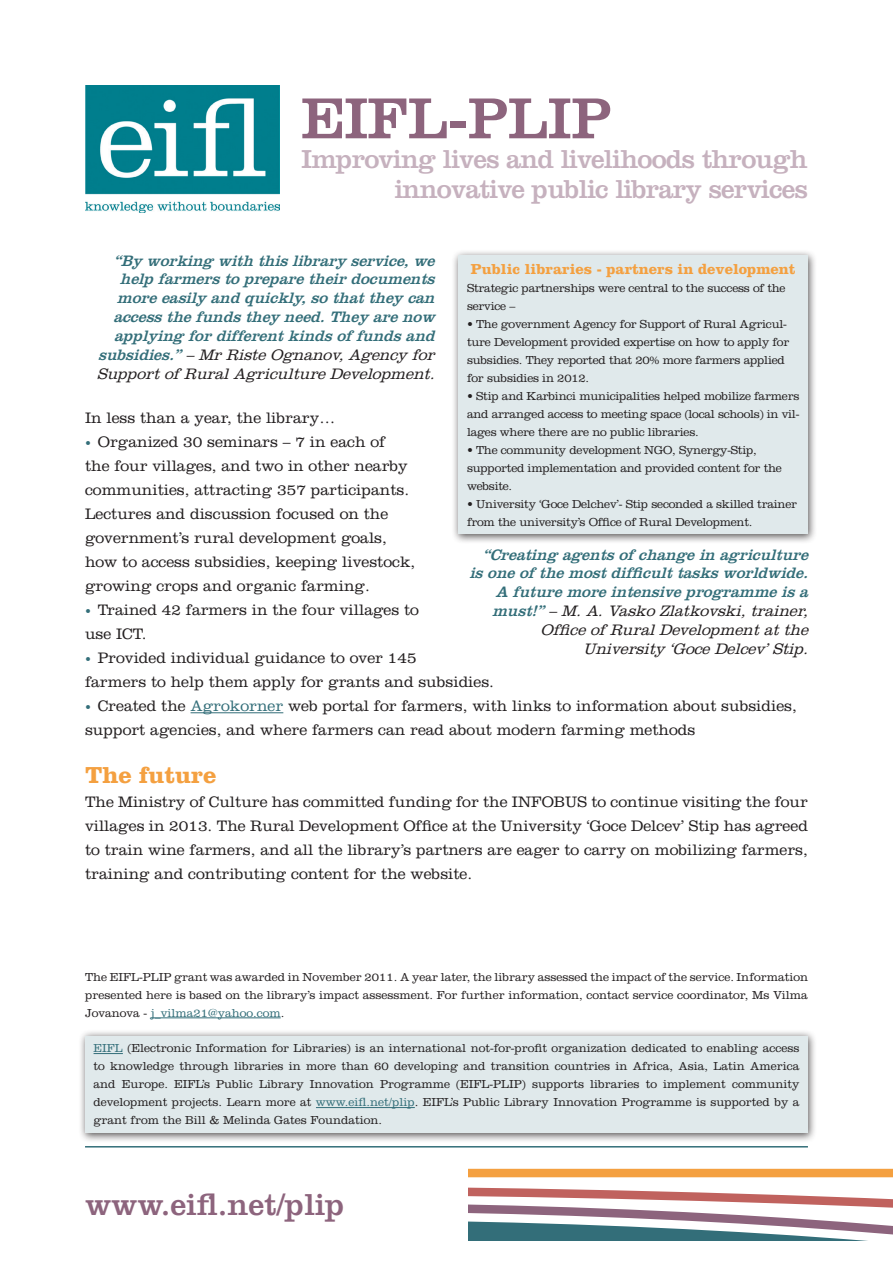
<style>
.page{position:relative;width:893px;height:1263px;background:#fff}
.page>*{position:absolute;margin:0;border:0;box-sizing:border-box;transform-origin:0 0}
.t1{font:60px "Clarendon LT Std";color:#8d647d}
.t2{font:31.5px "Clarendon LT Std";color:#8d647d}
.t3{font:27px/30px "Clarendon LT Std";letter-spacing:-.03em;color:#c6b1be;text-align:right}
.Bullets{font:700 24px "Clarendon LT Std";color:#f4a040}
.Bullets-2{font:300 15.75px/24px "Clarendon LT Std";color:#231f20}
.Bullets-3{font:italic 15.75px/18.9px "Clarendon LT Std";color:#336e79;text-align:right}
.t4{font:700 15px "Clarendon LT Std";color:#f4a040}
.Box_Text{font:300 12px/18px "Clarendon LT Std";letter-spacing:-.02em;color:#231f20}
.s1{font-weight:300;color:#231f20}
.s2{font-weight:700;font-size:12px;color:#336e79}
.s3{color:#336e79}
</style>
<div class="page">
<hr style="left:85px;top:1146px;width:723px;height:1px;background:#336e79">
<hr style="left:191px;top:712px;width:92px;height:1px;background:#336e79">
<div style="left:451px;top:249px;width:366px;height:295px;background:#231f20;opacity:.75"></div>
<div style="left:458px;top:255px;width:350px;height:279px;background:#e0e9eb"></div>
<hr style="left:151px;top:1017px;width:130px;height:1px;background:#336e79">
<div style="left:78px;top:1029px;width:739px;height:114px;background:#231f20;opacity:.75"></div>
<div style="left:85px;top:1036px;width:723px;height:97px;background:#e0e9eb"></div>
<svg style="left:94px;top:1053px;width:29px;height:1px"></svg>
<hr style="left:316px;top:1107px;width:99px;height:1px;background:#336e79">
<svg style="left:468px;top:1169px;width:425px;height:51px"></svg>
<svg style="left:468px;top:1220px;width:425px;height:21px"></svg>
<img style="left:85px;top:85px;width:194px;height:128px">
<h1 class="t1" style="left:301px;top:83px;width:312px">EIFL-PLIP</h1>
<h3 class="t3" style="left:302px;top:144px;width:508px">Improving lives and livelihoods through innovative public library services</h3>
<p class="Bullets-3" style="left:97px;top:251px;width:344px">“By working with thislibrary service,we help farmerstop rep aretheirdocuments moreeasily and quickly,sothatthey can accessthefundsthey need.They arenow app lying fordifferentkindsoffundsand subsidies.”<span class="s1">–MrRisteOgnanov,Agency for Supp ortofRuralAgricultureDevelop ment.</span></p>
<p class="t4" style="left:471px;top:259px;width:326px">Public libraries - partners in development</p>
<p class="Box_Text" style="left:467px;top:279px;width:320px">Strategic partnerships were central to the success of the service –</p>
<p class="Box_Text" style="left:467px;top:315px;width:324px">• The government Agency for Support of Rural Agricul&shy;ture Development provided expertise on how to apply for subsidies. They reported that 20% more farmers applied for subsidies in 2012.</p>
<p class="Box_Text" style="left:467px;top:387px;width:334px;text-align:justify">• Stip and Karbinci municipalities helped mobilize farmers and arranged access to meeting space (local schools) in vil&shy;lages where there are no public libraries.</p>
<p class="Box_Text" style="left:467px;top:441px;width:316px">• The community development NGO, Synergy-Stip, supported implementation and provided content for the website.</p>
<p class="Box_Text" style="left:467px;top:495px;width:332px">• University ‘Goce Delchev’- Stip seconded a skilled trainer from the university’s Office of Rural Development.</p>
<p class="Bullets-2" style="left:85px;top:406px;width:252px">In less than a year, the library…</p>
<p class="Bullets-2" style="left:85px;top:430px;width:332px"><span class="s2">•</span> Organized 30 seminars – 7 in each of<br>the four villages, and two in other nearby communities, attracting 357 participants.<br>Lectures and discussion focused on the government’s rural development goals, how to access subsidies, keeping livestock, growing crops and organic farming.</p>
<p class="Bullets-2" style="left:85px;top:598px;width:336px"><span class="s2">•</span> Trained 42 farmers in the four villages to use ICT.</p>
<p class="Bullets-2" style="left:85px;top:646px;width:411px"><span class="s2">•</span> Provided individual guidance to over 145<br>farmers to help them apply for grants and subsidies.</p>
<p class="Bullets-2" style="left:85px;top:694px;width:713px"><span class="s2">•</span> Created the <span class="s3">Agrokorner</span> web portal for farmers, with links to information about subsidies, support agencies, and where farmers can read about modern farming methods</p>
<p class="Bullets" style="left:85px;top:761px;width:133px">The future</p>
<p class="Bullets-2" style="left:85px;top:790px;width:724px;text-align:justify">The Ministry of Culture has committed funding for the INFOBUS to continue visiting the four villages in 2013. The Rural Development Office at the University ‘Goce Delcev’ Stip has agreed to train wine farmers, and all the library’s partners are eager to carry on mobilizing farmers, training and contributing content for the website.</p>
<p class="Bullets-3" style="left:469px;top:545px;width:345px">“Creating agentsofchangein agriculture isoneofthemostdifficulttasksworldwide.<br>A futuremoreintensivep rogrammeisa must!”<span class="s1">–M.A.VaskoZlatkovski,trainer, OfficeofRuralDevelop mentatthe University ‘GoceDelcev’Stip .</span></p>
<p class="Box_Text" style="left:85px;top:968px;width:724px;text-align:justify">The EIFL-PLIP grant was awarded in November 2011. A year later, the library assessed the impact of the service. Information presented here is based on the library’s impact assessment. For further information, contact service coordinator, Ms Vilma Jovanova - <span class="s3">j_vilma21@yahoo.com</span>.</p>
<p class="Box_Text" style="left:94px;top:1039px;width:707px;text-align:justify"><span class="s3">EIFL</span> (Electronic Information for Libraries) is an international not-for-profit organization dedicated to enabling access to knowledge through libraries in more than 60 developing and transition countries in Africa, Asia, Latin America and Europe. EIFL’s Public Library Innovation Programme (EIFL-PLIP) supports libraries to implement community development projects. Learn more at <span class="s3">www.eifl.net/plip</span>. EIFL’s Public Library Innovation Programme is supported by a grant from the Bill &amp; Melinda Gates Foundation.</p>
<h2 class="t2" style="left:85px;top:1186px;width:261px">www.eifl.net/plip</h2>
</div>
